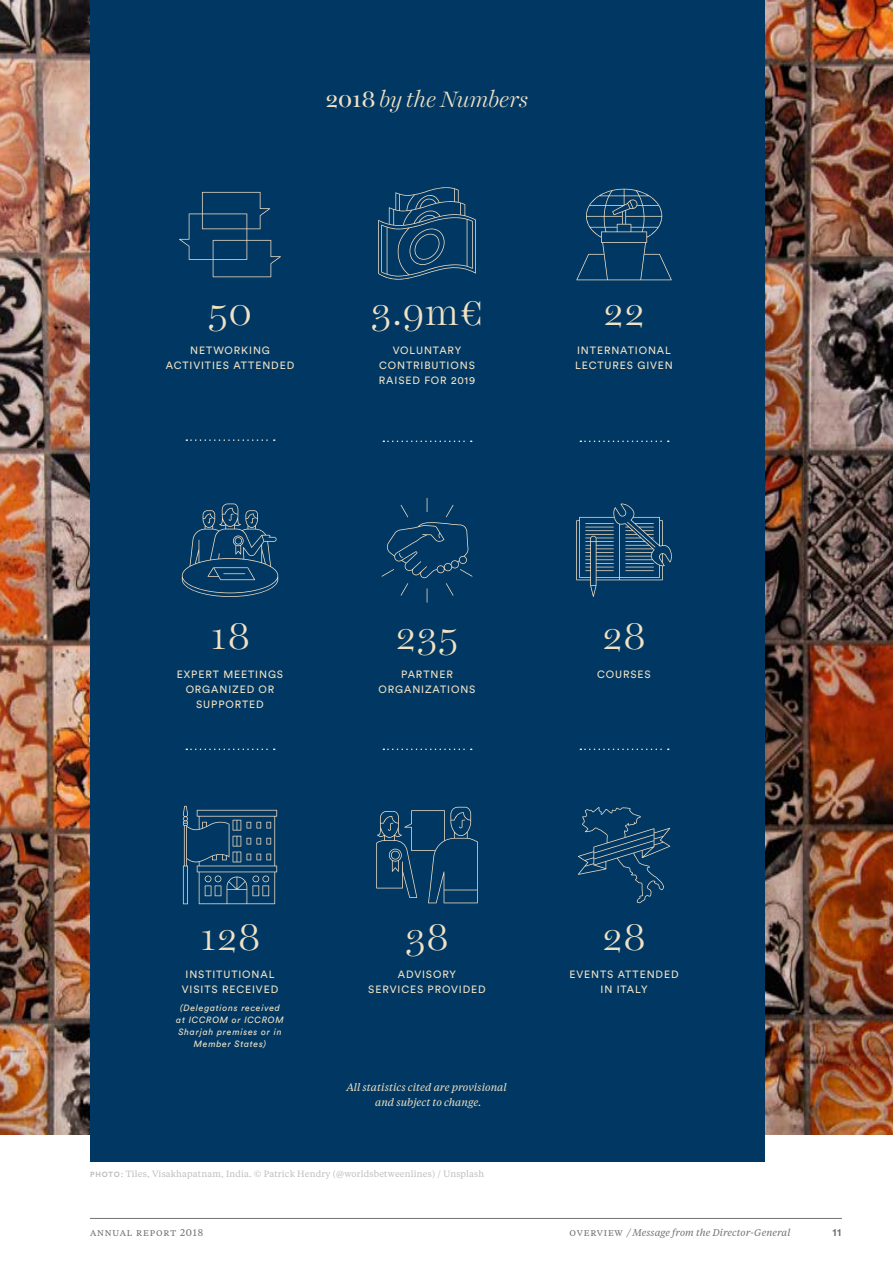
<style>
.page{position:relative;width:893px;height:1263px;background:#fff}
.page>*{position:absolute;margin:0;border:0;box-sizing:border-box;transform-origin:0 0}
.Statistic_Number_Kno{font:300 37.5px "Harriet Display";letter-spacing:.035em;color:#f2e2c5}
.Statistic_Number{font:300 37.5px "Harriet Display";color:#f2e2c5}
.By_The_Numbers{font:italic 300 22.5px "Harriet Display";color:#f2e2c5}
.Statistic_Descriptio{font:10.5px/15px "Circular Std";letter-spacing:.085em;color:#f2e2c5;text-align:center}
.Highlight_Copy{font:italic 10.5px "Tiempos Text";color:#f2e2c5}
.t1{font:700 10.5px "Circular Std";color:#717275}
.Folio_Content_Locati{font:italic 9.75px "Tiempos Text";letter-spacing:.005em;color:#717275}
.t2{font:9.75px "Tiempos Text";letter-spacing:.08em;color:#717275}
.Photo_Caption__on_wh{font:9px "Tiempos Text";letter-spacing:.02em;color:#bcbdc0}
.Statistic_Descriptio-2{font:italic 9px/12px "Circular Std";letter-spacing:.075em;color:#f2e2c5;text-align:center}
.s1{font-weight:400;font-style:normal}
.s2{font-family:"Circular Std";font-weight:700;font-size:7.5px}
.s3{font-style:normal}
</style>
<div class="page">
<hr style="left:90px;top:1218px;width:752px;height:1px;background:#717275">
<img style="left:0;top:0;width:893px;height:1134px">
<div style="left:90px;top:0;width:674px;height:1161px;background:#003863"></div>
<svg style="left:580px;top:748px;width:89px;height:2px"></svg>
<svg style="left:383px;top:748px;width:89px;height:2px"></svg>
<svg style="left:186px;top:748px;width:89px;height:2px"></svg>
<svg style="left:580px;top:440px;width:89px;height:2px"></svg>
<svg style="left:383px;top:440px;width:89px;height:2px"></svg>
<svg style="left:186px;top:439px;width:89px;height:2px"></svg>
<svg style="left:578px;top:807px;width:92px;height:96px"></svg>
<svg style="left:376px;top:807px;width:102px;height:96px"></svg>
<svg style="left:183px;top:806px;width:94px;height:98px"></svg>
<svg style="left:576px;top:189px;width:96px;height:91px"></svg>
<svg style="left:378px;top:187px;width:98px;height:93px"></svg>
<svg style="left:179px;top:192px;width:102px;height:85px"></svg>
<svg style="left:576px;top:504px;width:96px;height:93px"></svg>
<svg style="left:382px;top:498px;width:90px;height:105px"></svg>
<svg style="left:182px;top:503px;width:96px;height:94px"></svg>
<p class="By_The_Numbers" style="left:326px;top:83px;width:204px"><span class="s1">2018</span> by the Numbers</p>
<p class="Statistic_Number" style="left:208px;top:286px;width:45px">50</p>
<p class="Statistic_Descriptio" style="left:166px;top:342px;width:130px">NETWORKING<br>ACTIVITIES ATTENDED</p>
<p class="Statistic_Number_Kno" style="left:372px;top:286px;width:112px">3.9m€</p>
<p class="Statistic_Descriptio" style="left:379px;top:342px;width:98px">VOLUNTARY<br>CONTRIBUTIONS<br>RAISED FOR 2019</p>
<p class="Statistic_Number_Kno" style="left:604px;top:286px;width:42px">22</p>
<p class="Statistic_Descriptio" style="left:575px;top:342px;width:99px;text-align:left">INTERNATIONAL<br>LECTURES GIVEN</p>
<p class="Statistic_Number_Kno" style="left:210px;top:610px;width:41px">18</p>
<p class="Statistic_Descriptio" style="left:177px;top:666px;width:108px">EXPERT MEETINGS<br>ORGANIZED OR<br>SUPPORTED</p>
<p class="Statistic_Number_Kno" style="left:396px;top:610px;width:63px">235</p>
<p class="Statistic_Descriptio" style="left:379px;top:666px;width:98px">PARTNER<br>ORGANIZATIONS</p>
<p class="Statistic_Number_Kno" style="left:603px;top:610px;width:44px">28</p>
<p class="Statistic_Descriptio" style="left:597px;top:666px;width:55px">COURSES</p>
<p class="Statistic_Number_Kno" style="left:200px;top:910px;width:62px">128</p>
<p class="Statistic_Descriptio" style="left:182px;top:967px;width:98px">INSTITUTIONAL<br>VISITS RECEIVED</p>
<p class="Statistic_Descriptio-2" style="left:176px;top:1002px;width:109px">(Delegations received at ICCROM or ICCROM<br>Sharjah premises or in<br>Member States)</p>
<p class="Statistic_Number_Kno" style="left:406px;top:910px;width:44px">38</p>
<p class="Statistic_Descriptio" style="left:368px;top:967px;width:119px">ADVISORY<br>SERVICES PROVIDED</p>
<p class="Highlight_Copy" style="left:346px;top:1080px;width:162px">All statistics cited are provisional</p>
<p class="Highlight_Copy" style="left:375px;top:1095px;width:108px">and subject to change.</p>
<p class="Photo_Caption__on_wh" style="left:90px;top:1168px;width:396px"><span class="s2">PHOTO</span>: Tiles, Visakhapatnam, India. © Patrick Hendry (@worldsbetweenlines) / Unsplash</p>
<p class="Statistic_Number_Kno" style="left:603px;top:910px;width:44px">28</p>
<p class="Statistic_Descriptio" style="left:569px;top:967px;width:111px">EVENTS ATTENDED<br>IN ITALY</p>
<p class="t2" style="left:90px;top:1226px;width:114px">annual report 2018</p>
<p class="Folio_Content_Locati" style="left:569px;top:1226px;width:222px"><span class="s3">OVERVIEW</span> / Message from the Director-General</p>
<p class="t1" style="left:833px;top:1225px;width:10px">11</p>
</div>
